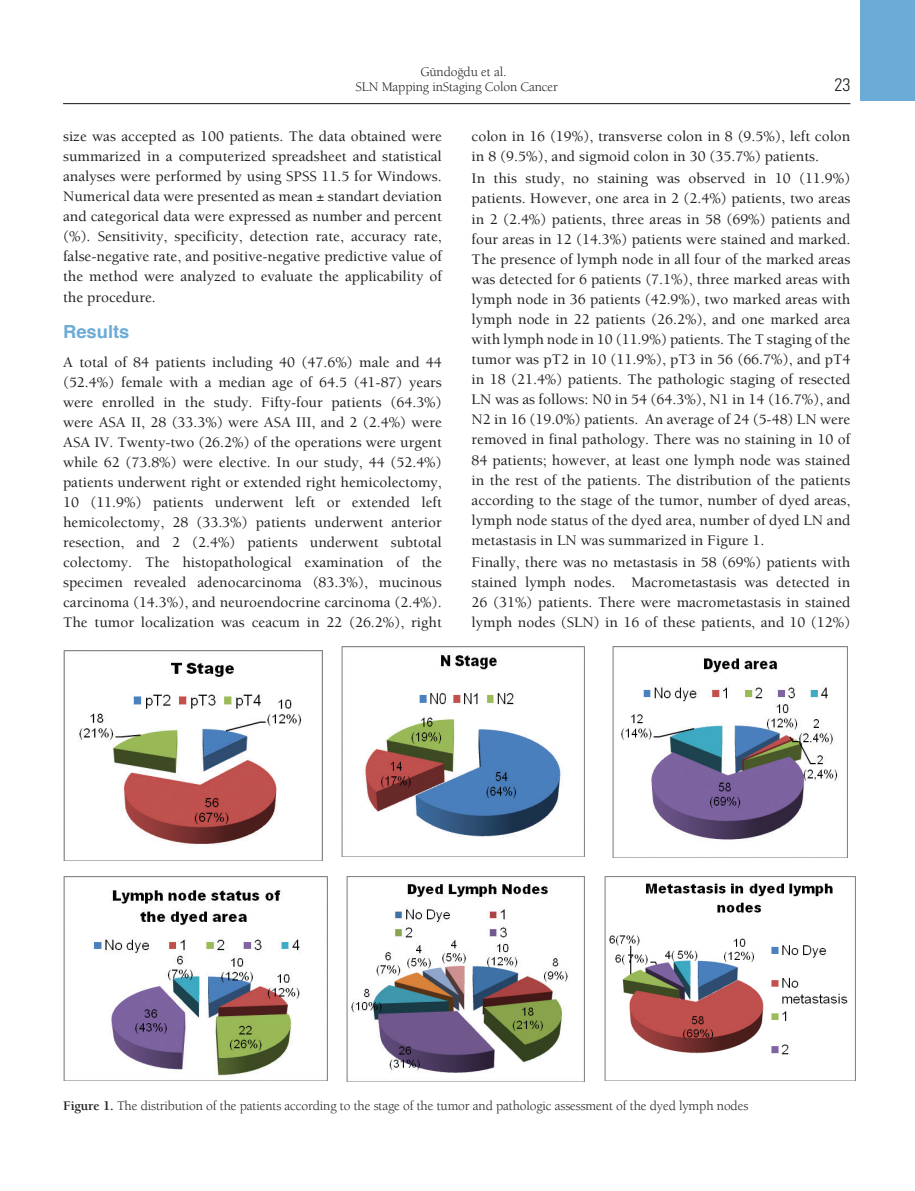
<style>
.page{position:relative;width:915px;height:1191px;background:#fff}
.page>*{position:absolute;margin:0;border:0;box-sizing:border-box;transform-origin:0 0}
.YAZI_BASLIK{font:700 18px "Helvetica";color:#6babd5}
.t1{font:18px "Univers Cond Light Tr";color:#231f20}
.YAZI{font:500 15px/20.1px "Berkeley";color:#231f20;text-align:justify}
.RESİM-ALTI{font:13.5px "Berkeley";letter-spacing:-.01em;color:#231f20}
.s1{font-weight:700}
</style>
<div class="page">
<hr style="left:63px;top:103px;width:787px;height:1px;background:#231f20">
<div style="left:859px;top:0;width:55px;height:101px;background:#6babd5"></div>
<img style="left:63px;top:651px;width:259px;height:209px">
<img style="left:342px;top:646px;width:242px;height:210px">
<img style="left:612px;top:646px;width:235px;height:212px">
<img style="left:63px;top:876px;width:264px;height:204px">
<img style="left:346px;top:876px;width:238px;height:205px">
<img style="left:604px;top:876px;width:251px;height:204px">
<p class="RESİM-ALTI" style="left:420px;top:64px;width:88px">Gündoğdu et al.</p>
<p class="RESİM-ALTI" style="left:355px;top:79px;width:204px">SLN Mapping inStaging Colon Cancer</p>
<p class="t1" style="left:834px;top:74px;width:17px">23</p>
<p class="YAZI" style="left:63px;top:126px;width:380px">size was accepted as 100 patients. The data obtained were summarized in a computerized spreadsheet and statistical analyses were performed by using SPSS 11.5 for Windows.<br>Numerical data were presented as mean ± standart deviation and categorical data were expressed as number and percent (%). Sensitivity, specificity, detection rate, accuracy rate, false-negative rate, and positive-negative predictive value of the method were analyzed to evaluate the applicability of the procedure.</p>
<p class="YAZI_BASLIK" style="left:63px;top:317px;width:68px">Results</p>
<p class="YAZI" style="left:63px;top:351px;width:380px">A total of 84 patients including 40 (47.6%) male and 44 (52.4%) female with a median age of 64.5 (41-87) years were enrolled in the study. Fifty-four patients (64.3%) were ASA II, 28 (33.3%) were ASA III, and 2 (2.4%) were ASA IV. Twenty-two (26.2%) of the operations were urgent while 62 (73.8%) were elective. In our study, 44 (52.4%) patients underwent right or extended right hemicolectomy, 10 (11.9%) patients underwent left or extended left hemicolectomy, 28 (33.3%) patients underwent anterior resection, and 2 (2.4%) patients underwent subtotal colectomy. The histopathological examination of the specimen revealed adenocarcinoma (83.3%), mucinous carcinoma (14.3%), and neuroendocrine carcinoma (2.4%).<br>The tumor localization was ceacum in 22 (26.2%), right</p>
<p class="YAZI" style="left:471px;top:126px;width:380px">colon in 16 (19%), transverse colon in 8 (9.5%), left colon in 8 (9.5%), and sigmoid colon in 30 (35.7%) patients.</p>
<p class="YAZI" style="left:471px;top:168px;width:380px">In this study, no staining was observed in 10 (11.9%) patients. However, one area in 2 (2.4%) patients, two areas in 2 (2.4%) patients, three areas in 58 (69%) patients and four areas in 12 (14.3%) patients were stained and marked.<br>The presence of lymph node in all four of the marked areas was detected for 6 patients (7.1%), three marked areas with lymph node in 36 patients (42.9%), two marked areas with lymph node in 22 patients (26.2%), and one marked area with lymph node in 10 (11.9%) patients. The T staging of the tumor was pT2 in 10 (11.9%), pT3 in 56 (66.7%), and pT4 in 18 (21.4%) patients. The pathologic staging of resected LN was as follows: N0 in 54 (64.3%), N1 in 14 (16.7%), and N2 in 16 (19.0%) patients. An average of 24 (5-48) LN were removed in final pathology. There was no staining in 10 of 84 patients; however, at least one lymph node was stained in the rest of the patients. The distribution of the patients according to the stage of the tumor, number of dyed areas, lymph node status of the dyed area, number of dyed LN and metastasis in LN was summarized in Figure 1.</p>
<p class="YAZI" style="left:471px;top:552px;width:380px">Finally, there was no metastasis in 58 (69%) patients with stained lymph nodes. Macrometastasis was detected in 26 (31%) patients. There were macrometastasis in stained lymph nodes (SLN) in 16 of these patients, and 10 (12%)</p>
<p class="RESİM-ALTI" style="left:63px;top:1097px;width:686px"><span class="s1">Figure 1.</span> The distribution of the patients according to the stage of the tumor and pathologic assessment of the dyed lymph nodes</p>
</div>
